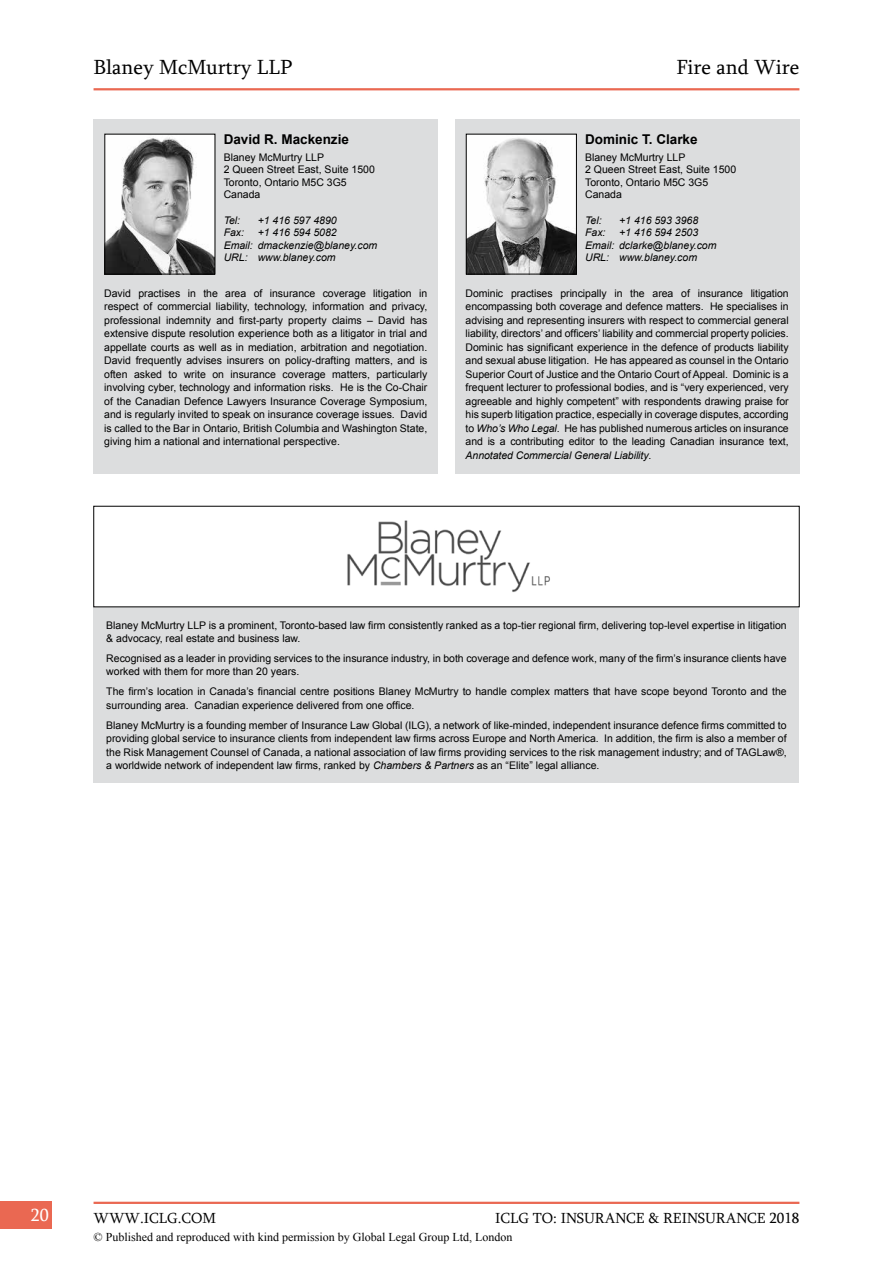
<style>
.page{position:relative;width:893px;height:1263px;background:#fff}
.page>*{position:absolute;margin:0;border:0;box-sizing:border-box;transform-origin:0 0}
.t1{font:21px "Sylfaen";color:#000}
.t2{font:18px "Sylfaen";color:#fff}
.t3{font:15px "Sylfaen";color:#000}
.t4{font:700 13.5px "Arial";color:#000}
.t5{font:12px "Times New Roman";color:#000}
.t6{font:10.5px/13.5px "Arial";color:#000}
.t7{font:italic 10.5px/12.6px "Arial";color:#000}
.s1{font-style:italic}
</style>
<div class="page">
<div style="left:0;top:1201px;width:52px;height:28px;background:#ea6852"></div>
<hr style="left:94px;top:1202px;width:705px;height:2px;background:#ea6852">
<hr style="left:94px;top:88px;width:705px;height:2px;background:#ea6852">
<div style="left:94px;top:607px;width:705px;height:176px;background:#dcddde"></div>
<div style="left:94px;top:119px;width:344px;height:355px;background:#dcddde"></div>
<img style="left:107px;top:136px;width:106px;height:136px">
<div style="left:105px;top:134px;width:110px;height:140px;border:1px solid #000"></div>
<img style="left:347px;top:520px;width:203px;height:72px">
<div style="left:455px;top:119px;width:344px;height:355px;background:#dcddde"></div>
<img style="left:468px;top:136px;width:107px;height:136px">
<div style="left:466px;top:134px;width:111px;height:140px;border:1px solid #000"></div>
<h1 class="t1" style="left:94px;top:53px;width:200px">Blaney McMurtry LLP</h1>
<h1 class="t1" style="left:676px;top:53px;width:125px">Fire and Wire</h1>
<p class="t4" style="left:224px;top:130px;width:127px">David R. Mackenzie</p>
<p class="t6" style="left:224px;top:151px;width:153px;line-height:12.6px">Blaney McMurtry LLP<br>2 Queen Street East, Suite 1500<br>Toronto, Ontario M5C 3G5<br>Canada</p>
<p class="t7" style="left:224px;top:214px;width:18px">Tel:</p>
<p class="t7" style="left:258px;top:214px;width:81px">+1 416 597 4890</p>
<p class="t7" style="left:224px;top:226px;width:22px">Fax:</p>
<p class="t7" style="left:224px;top:226px;width:155px;text-indent:34px">+1 416 594 5082<br>Email: dmackenzie@blaney.com<br>URL: www.blaney.com</p>
<p class="t6" style="left:104px;top:286px;width:325px;text-align:justify">David practises in the area of insurance coverage litigation in respect of commercial liability, technology, information and privacy, professional indemnity and first-party property claims – David has extensive dispute resolution experience both as a litigator in trial and appellate courts as well as in mediation, arbitration and negotiation.<br>David frequently advises insurers on policy-drafting matters, and is often asked to write on insurance coverage matters, particularly involving cyber, technology and information risks. He is the Co-Chair of the Canadian Defence Lawyers Insurance Coverage Symposium, and is regularly invited to speak on insurance coverage issues. David is called to the Bar in Ontario, British Columbia and Washington State, giving him a national and international perspective.</p>
<p class="t4" style="left:585px;top:130px;width:114px">Dominic T. Clarke</p>
<p class="t6" style="left:585px;top:151px;width:153px;line-height:12.6px">Blaney McMurtry LLP<br>2 Queen Street East, Suite 1500<br>Toronto, Ontario M5C 3G5<br>Canada</p>
<p class="t7" style="left:585px;top:214px;width:18px">Tel:</p>
<p class="t7" style="left:619px;top:214px;width:81px">+1 416 593 3968</p>
<p class="t7" style="left:585px;top:226px;width:22px">Fax:</p>
<p class="t7" style="left:585px;top:226px;width:133px;text-indent:34px">+1 416 594 2503<br>Email: dclarke@blaney.com<br>URL: www.blaney.com</p>
<p class="t6" style="left:466px;top:286px;width:325px;text-align:justify">Dominic practises principally in the area of insurance litigation encompassing both coverage and defence matters. He specialises in advising and representing insurers with respect to commercial general liability, directors’ and officers’ liability and commercial property policies.<br>Dominic has significant experience in the defence of products liability and sexual abuse litigation. He has appeared as counsel in the Ontario Superior Court of Justice and the Ontario Court of Appeal. Dominic is a frequent lecturer to professional bodies, and is “very experienced, very agreeable and highly competent” with respondents drawing praise for his superb litigation practice, especially in coverage disputes, according to <span class="s1">Who’s Who Legal</span>. He has published numerous articles on insurance and is a contributing editor to the leading Canadian insurance text, <span class="s1">Annotated Commercial General Liability</span>.</p>
<p class="t6" style="left:106px;top:618px;width:682px">Blaney McMurtry LLP is a prominent, Toronto-based law firm consistently ranked as a top-tier regional firm, delivering top-level expertise in litigation &amp; advocacy, real estate and business law.</p>
<p class="t6" style="left:106px;top:651px;width:682px">Recognised as a leader in providing services to the insurance industry, in both coverage and defence work, many of the firm’s insurance clients have worked with them for more than 20 years.</p>
<p class="t6" style="left:106px;top:685px;width:682px">The firm’s location in Canada’s financial centre positions Blaney McMurtry to handle complex matters that have scope beyond Toronto and the surrounding area. Canadian experience delivered from one office.</p>
<p class="t6" style="left:106px;top:718px;width:682px;text-align:justify">Blaney McMurtry is a founding member of Insurance Law Global (ILG), a network of like-minded, independent insurance defence firms committed to providing global service to insurance clients from independent law firms across Europe and North America. In addition, the firm is also a member of the Risk Management Counsel of Canada, a national association of law firms providing services to the risk management industry; and of TAGLaw®, a worldwide network of independent law firms, ranked by <span class="s1">Chambers &amp; Partners</span> as an “Elite” legal alliance.</p>
<h2 class="t2" style="left:31px;top:1202px;width:20px">20</h2>
<h3 class="t3" style="left:94px;top:1208px;width:124px">WWW.ICLG.COM</h3>
<h3 class="t3" style="left:495px;top:1208px;width:306px">ICLG TO: INSURANCE &amp; REINSURANCE 2018</h3>
<p class="t5" style="left:94px;top:1229px;width:420px">© Published and reproduced with kind permission by Global Legal Group Ltd, London</p>
</div>
